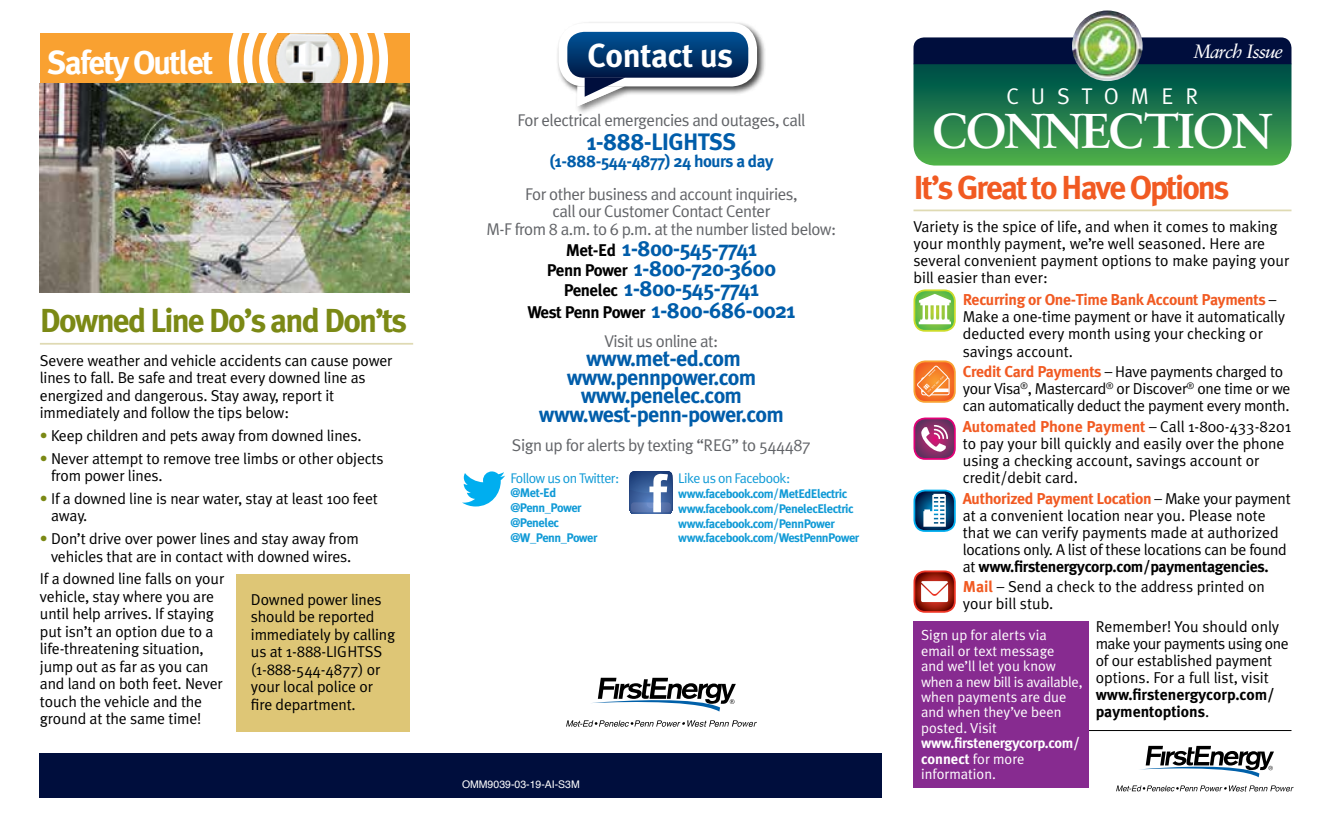
<style>
.page{position:relative;width:1323px;height:819px;background:#fff}
.page>*{position:absolute;margin:0;border:0;box-sizing:border-box;transform-origin:0 0}
.t1{font:700 49px "Sabon";letter-spacing:-.03em;color:#fff}
.t2{font:700 33.25px "Meta Plus";letter-spacing:-.055em;color:#7b8915}
.t3{font:700 33.25px "Meta Plus";letter-spacing:-.06em;color:#f15a22}
.t4{font:700 33.25px "Meta Plus";letter-spacing:-.055em;color:#fff}
.t5{font:700 33.25px "Meta Plus";letter-spacing:-.01em;color:#fff}
.t6{font:700 23.8px "Meta Plus";letter-spacing:-.03em;color:#005daa}
.t7{font:22.75px "Meta Plus Normal";letter-spacing:.53em;color:#fff}
.blue_subs{font:700 22.05px/18.7px "Meta Plus";letter-spacing:-.03em;color:#005daa;text-align:center}
.t8{font:italic 19.25px "Sabon";letter-spacing:-.06em;color:#fff}
.t9{font:16.97px/17.8px "Meta Plus Normal";letter-spacing:-.03em;color:#626468;text-align:center}
.t10{font:700 16.97px "Meta Plus";letter-spacing:-.03em;color:#005daa}
.t11{font:15.75px/17.5px "Meta Plus Normal";letter-spacing:-.01em;color:#000}
.t12{font:14.53px/15.4px "Meta Plus Normal";color:#fff}
.Secondary_Heads{font:14px "Meta Plus Normal";letter-spacing:-.04em;color:#109ad6}
.Secondary_Heads-2{font:700 12.42px/14.7px "Meta Plus";letter-spacing:-.04em;color:#109ad6}
.t13{font:10.5px "Helvetica";color:#fff}
.s1{color:#7b8915}
.s2{font-size:16.97px;color:#000}
.s3{font-family:"Meta Plus";font-weight:700;color:#f15a22}
.s4{font-family:"Meta Plus";font-weight:700}
</style>
<div class="page">
<div style="left:40px;top:753px;width:842px;height:45px;background:#000e3d"></div>
<div style="left:575px;top:84px;width:58px;height:31px;background:#000;opacity:.5"></div>
<div style="left:556px;top:21px;width:211px;height:75px;background:#000;opacity:.75"></div>
<div style="left:559px;top:23px;width:198px;height:63px;border:9px solid #fff;border-radius:21px"></div>
<svg style="left:563px;top:27px;width:190px;height:79px"></svg>
<svg style="left:591px;top:678px;width:145px;height:34px"></svg>
<svg style="left:566px;top:720px;width:191px;height:7px"></svg>
<svg style="left:462px;top:471px;width:43px;height:36px"></svg>
<svg style="left:630px;top:471px;width:42px;height:43px"></svg>
<hr style="left:914px;top:730px;width:378px;height:1px;background:#000">
<svg style="left:914px;top:37px;width:378px;height:129px;background:#1f6a4a"></svg>
<img style="left:1072px;top:10px;width:71px;height:71px;border-radius:35px">
<svg style="left:1140px;top:746px;width:134px;height:31px"></svg>
<svg style="left:1116px;top:785px;width:178px;height:6px"></svg>
<div style="left:40px;top:33px;width:370px;height:52px;background:#f9a131"></div>
<svg style="left:225px;top:33px;width:50px;height:51px"></svg>
<svg style="left:344px;top:33px;width:48px;height:51px"></svg>
<img style="left:275px;top:33px;width:69px;height:51px">
<hr style="left:40px;top:343px;width:373px;height:2px;background:#dfdab3">
<img style="left:40px;top:84px;width:370px;height:209px">
<hr style="left:914px;top:210px;width:378px;height:1px;background:#dfdab3">
<div style="left:914px;top:621px;width:175px;height:167px;background:#872b90"></div>
<div style="left:913px;top:418px;width:43px;height:42px;border:2px solid #e20177;border-radius:11px"></div>
<svg style="left:914px;top:418px;width:41px;height:41px;background:#a54f84"></svg>
<div style="left:914px;top:570px;width:42px;height:43px;border:2px solid #ee3524;border-radius:11px"></div>
<svg style="left:914px;top:571px;width:41px;height:41px"></svg>
<div style="left:913px;top:289px;width:43px;height:43px;border:2px solid #ccdc2a;border-radius:11px"></div>
<svg style="left:914px;top:290px;width:41px;height:41px"></svg>
<div style="left:913px;top:360px;width:43px;height:43px;border:2px solid #f9a131;border-radius:11px"></div>
<svg style="left:914px;top:361px;width:41px;height:41px;background:#f58f4a"></svg>
<div style="left:913px;top:490px;width:43px;height:42px;border:2px solid #00aeef;border-radius:11px"></div>
<svg style="left:914px;top:491px;width:41px;height:40px"></svg>
<div style="left:236px;top:574px;width:174px;height:158px;background:#dec676"></div>
<p class="t4" style="left:47px;top:43px;width:168px">Safety Outlet</p>
<p class="t2" style="left:40px;top:302px;width:369px">Downed Line Do’s and Don’ts</p>
<p class="t11" style="left:40px;top:351px;width:354px">Severe weather and vehicle accidents can cause power lines to fall. Be safe and treat every downed line as energized and dangerous. Stay away, report it immediately and follow the tips below:</p>
<p class="t11" style="left:40px;top:427px;width:323px"><span class="s1">•</span> Keep children and pets away from downed lines.</p>
<p class="t11" style="left:51px;top:449px;width:334px;text-indent:-11px"><span class="s1">•</span> Never attempt to remove tree limbs or other objects from power lines.</p>
<p class="t11" style="left:51px;top:490px;width:328px;text-indent:-11px"><span class="s1">•</span> If a downed line is near water, stay at least 100 feet away.</p>
<p class="t11" style="left:40px;top:530px;width:320px;text-align:center"><span class="s1">•</span> Don’t drive over power lines and stay away from vehicles that are in contact with downed wires.</p>
<p class="t11" style="left:40px;top:570px;width:186px">If a downed line falls on your vehicle, stay where you are until help arrives. If staying put isn’t an option due to a life-threatening situation, jump out as far as you can and land on both feet. Never touch the vehicle and the ground at the same time!</p>
<p class="t11" style="left:251px;top:590px;width:146px">Downed power lines should be reported immediately by calling us at 1-888-LIGHTSS (1-888-544-4877) or your local police or fire department.</p>
<p class="t5" style="left:588px;top:36px;width:147px">Contact us</p>
<p class="t9" style="left:518px;top:111px;width:289px">For electrical emergencies and outages, call</p>
<p class="t6" style="left:587px;top:128px;width:151px">1-888-LIGHTSS</p>
<p class="t10" style="left:550px;top:151px;width:225px">(1-888-544-4877) 24 hours a day</p>
<p class="t9" style="left:487px;top:185px;width:351px">For other business and account inquiries,<br>call our Customer Contact Center<br>M-F from 8 a.m. to 6 p.m. at the number listed below:</p>
<p class="blue_subs" style="left:566px;top:239px;width:193px"><span class="s2">Met-Ed</span> 1-800-545-7741</p>
<p class="blue_subs" style="left:547px;top:259px;width:231px"><span class="s2">Penn Power</span> 1-800-720-3600</p>
<p class="blue_subs" style="left:564px;top:279px;width:197px"><span class="s2">Penelec</span> 1-800-545-7741</p>
<p class="blue_subs" style="left:527px;top:301px;width:270px"><span class="s2">West Penn Power</span> 1-800-686-0021</p>
<p class="t9" style="left:605px;top:332px;width:115px">Visit us online at:</p>
<p class="blue_subs" style="left:539px;top:349px;width:247px">www.met-ed.com www.pennpower.com www.penelec.com www.west-penn-power.com</p>
<p class="t9" style="left:512px;top:436px;width:301px">Sign up for alerts by texting “REG” to 544487</p>
<p class="Secondary_Heads" style="left:510px;top:470px;width:110px">Follow us on Twitter:</p>
<p class="Secondary_Heads-2" style="left:510px;top:486px;width:89px">@Met-Ed @Penn_Power @Penelec @W_Penn_Power</p>
<p class="Secondary_Heads" style="left:678px;top:470px;width:113px">Like us on Facebook:</p>
<p class="Secondary_Heads-2" style="left:678px;top:486px;width:182px">www.facebook.com/MetEdElectric www.facebook.com/PenelecElectric www.facebook.com/PennPower www.facebook.com/WestPennPower</p>
<p class="t13" style="left:462px;top:777px;width:119px">OMM9039-03-19-AI-S3M</p>
<p class="t8" style="left:1193px;top:40px;width:92px">March Issue</p>
<p class="t7" style="left:1006px;top:83px;width:194px">CUSTOMER</p>
<p class="t1" style="left:932px;top:100px;width:342px">CONNECTION</p>
<p class="t3" style="left:914px;top:168px;width:318px">It’s Great to Have Options</p>
<p class="t11" style="left:914px;top:218px;width:378px">Variety is the spice of life, and when it comes to making your monthly payment, we’re well seasoned. Here are several convenient payment options to make paying your bill easier than ever:</p>
<p class="t11" style="left:963px;top:291px;width:324px"><span class="s3">Recurring or One-Time Bank Account Payments</span> – Make a one-time payment or have it automatically deducted every month using your checking or savings account.</p>
<p class="t11" style="left:963px;top:363px;width:329px"><span class="s3">Credit Card Payments</span> – Have payments charged to your Visa<sup>®</sup>, Mastercard<sup>®</sup> or Discover<sup>®</sup> one time or we can automatically deduct the payment every month.</p>
<p class="t11" style="left:963px;top:418px;width:330px"><span class="s3">Automated Phone Payment</span> – Call 1-800-433-8201 to pay your bill quickly and easily over the phone using a checking account, savings account or credit/debit card.</p>
<p class="t11" style="left:963px;top:489px;width:329px"><span class="s3">Authorized Payment Location</span> – Make your payment at a convenient location near you. Please note that we can verify payments made at authorized locations only. A list of these locations can be found at <span class="s4">www.firstenergycorp.com/paymentagencies.</span></p>
<p class="t11" style="left:963px;top:578px;width:304px"><span class="s3">Mail</span> – Send a check to the address printed on your bill stub.</p>
<p class="t11" style="left:1096px;top:618px;width:195px;line-height:17px">Remember! You should only make your payments using one of our established payment options. For a full list, visit <span class="s4">www.firstenergycorp.com/ paymentoptions</span>.</p>
<p class="t12" style="left:921px;top:627px;width:163px">Sign up for alerts via email or text message<br>and we’ll let you know when a new bill is available, when payments are due and when they’ve been posted. Visit <span class="s4">www.firstenergycorp.com/ connect</span> for more information.</p>
</div>
